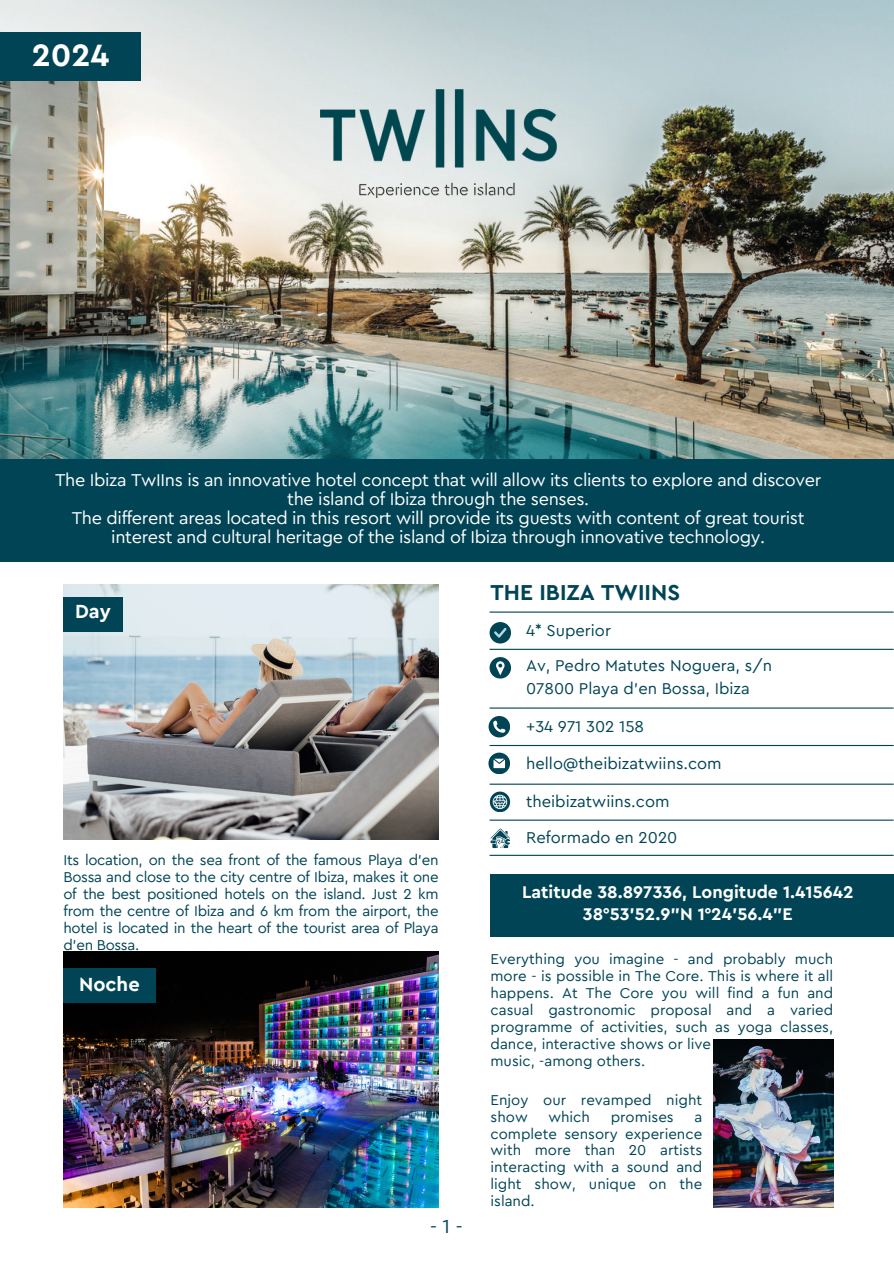
<style>
.page{position:relative;width:894px;height:1264px;background:#fff}
.page>*{position:absolute;margin:0;border:0;box-sizing:border-box;transform-origin:0 0}
.t1{font:700 32.55px "Cera Pro";color:#fff}
.t2{font:700 22.65px "Cera Pro";color:#045}
.t3{font:700 19.95px "Cera Pro";color:#fff}
.t4{font:19.95px "Cera Pro";color:#045}
.t5{font:18px/19.2px "Cera Pro";letter-spacing:-.02em;color:#fff;text-align:center}
.t6{font:700 17.85px/21.3px "Cera Pro";color:#fff;text-align:center}
.t7{font:16.5px/23px "Cera Pro";color:#045}
.t8{font:15px/16.8px "Cera Pro";color:#045;text-align:justify}
</style>
<div class="page">
<img style="left:0;top:0;width:893px;height:459px">
<div style="left:0;top:459px;width:893px;height:103px;background:#045"></div>
<img style="left:320px;top:89px;width:236px;height:108px">
<svg style="left:489px;top:657px;width:22px;height:21px"></svg>
<svg style="left:488px;top:716px;width:22px;height:21px"></svg>
<svg style="left:488px;top:752px;width:21px;height:22px"></svg>
<hr style="left:489px;top:611px;width:404px;height:1px;background:#045">
<hr style="left:489px;top:648px;width:404px;height:2px;background:#045">
<hr style="left:489px;top:707px;width:404px;height:1px;background:#045">
<hr style="left:489px;top:745px;width:404px;height:1px;background:#045">
<hr style="left:489px;top:783px;width:404px;height:1px;background:#045">
<hr style="left:489px;top:819px;width:404px;height:1px;background:#045">
<svg style="left:490px;top:828px;width:19px;height:20px"></svg>
<hr style="left:489px;top:854px;width:404px;height:1px;background:#045">
<svg style="left:489px;top:791px;width:21px;height:20px"></svg>
<div style="left:489px;top:622px;width:22px;height:21px;background:#045;border-radius:50%"></div>
<svg style="left:494px;top:628px;width:12px;height:9px"></svg>
<img style="left:63px;top:584px;width:375px;height:255px">
<div style="left:0;top:33px;width:141px;height:48px;background:#045"></div>
<div style="left:489px;top:873px;width:404px;height:63px;background:#045"></div>
<img style="left:63px;top:951px;width:375px;height:256px">
<img style="left:713px;top:1039px;width:119px;height:168px">
<div style="left:63px;top:597px;width:59px;height:34px;background:#045"></div>
<div style="left:63px;top:968px;width:93px;height:34px;background:#045"></div>
<p class="t1" style="left:32px;top:39px;width:79px">2024</p>
<h4 class="t5" style="left:55px;top:471px;width:767px">The Ibiza TwIIns is an innovative hotel concept that will allow its clients to explore and discover the island of Ibiza through the senses.<br>The different areas located in this resort will provide its guests with content of great tourist interest and cultural heritage of the island of Ibiza through innovative technology.</h4>
<h6 class="t3" style="left:75px;top:602px;width:37px">Day</h6>
<h6 class="t8" style="left:63px;top:852px;width:376px">Its location, on the sea front of the famous Playa d’en Bossa and close to the city centre of Ibiza, makes it one of the best positioned hotels on the island. Just 2 km from the centre of Ibiza and 6 km from the airport, the hotel is located in the heart of the tourist area of Playa d'en Bossa.</h6>
<p class="t3" style="left:79px;top:974px;width:62px">Noche</p>
<p class="t4" style="left:430px;top:1217px;width:34px">-1-</p>
<p class="t2" style="left:490px;top:581px;width:191px">THE IBIZA TWIINS</p>
<p class="t7" style="left:526px;top:619px;width:86px">4* Superior</p>
<p class="t7" style="left:526px;top:654px;width:247px">Av, Pedro Matutes Noguera, s/n<br>07800 Playa d’en Bossa, Ibiza</p>
<h3 class="t7" style="left:526px;top:715px;width:119px">+34 971 302 158</h3>
<h2 class="t7" style="left:526px;top:752px;width:197px">hello@theibizatwiins.com</h2>
<p class="t7" style="left:526px;top:790px;width:145px">theibizatwiins.com</p>
<h6 class="t7" style="left:526px;top:826px;width:153px">Reformado en 2020</h6>
<h6 class="t6" style="left:522px;top:882px;width:333px">Latitude 38.897336, Longitude 1.415642<br>38°53’52.9"N 1°24’56.4"E</h6>
<h6 class="t8" style="left:490px;top:951px;width:344px">Everything you imagine - and probably much more - is possible in The Core. This is where it all happens. At The Core you will find a fun and casual gastronomic proposal and a varied programme of activities, such as yoga classes, dance, interactive shows or live</h6>
<p class="t8" style="left:490px;top:1052px;width:156px">music, -among others.</p>
<h6 class="t8" style="left:490px;top:1091px;width:213px">Enjoy our revamped night show</h6>
<h6 class="t8" style="left:548px;top:1108px;width:43px">which</h6>
<h6 class="t8" style="left:610px;top:1108px;width:65px">promises</h6>
<h6 class="t8" style="left:490px;top:1108px;width:213px;text-indent:204px">a complete sensory experience with more than 20 artists interacting with a sound and light show, unique on the island.</h6>
</div>
